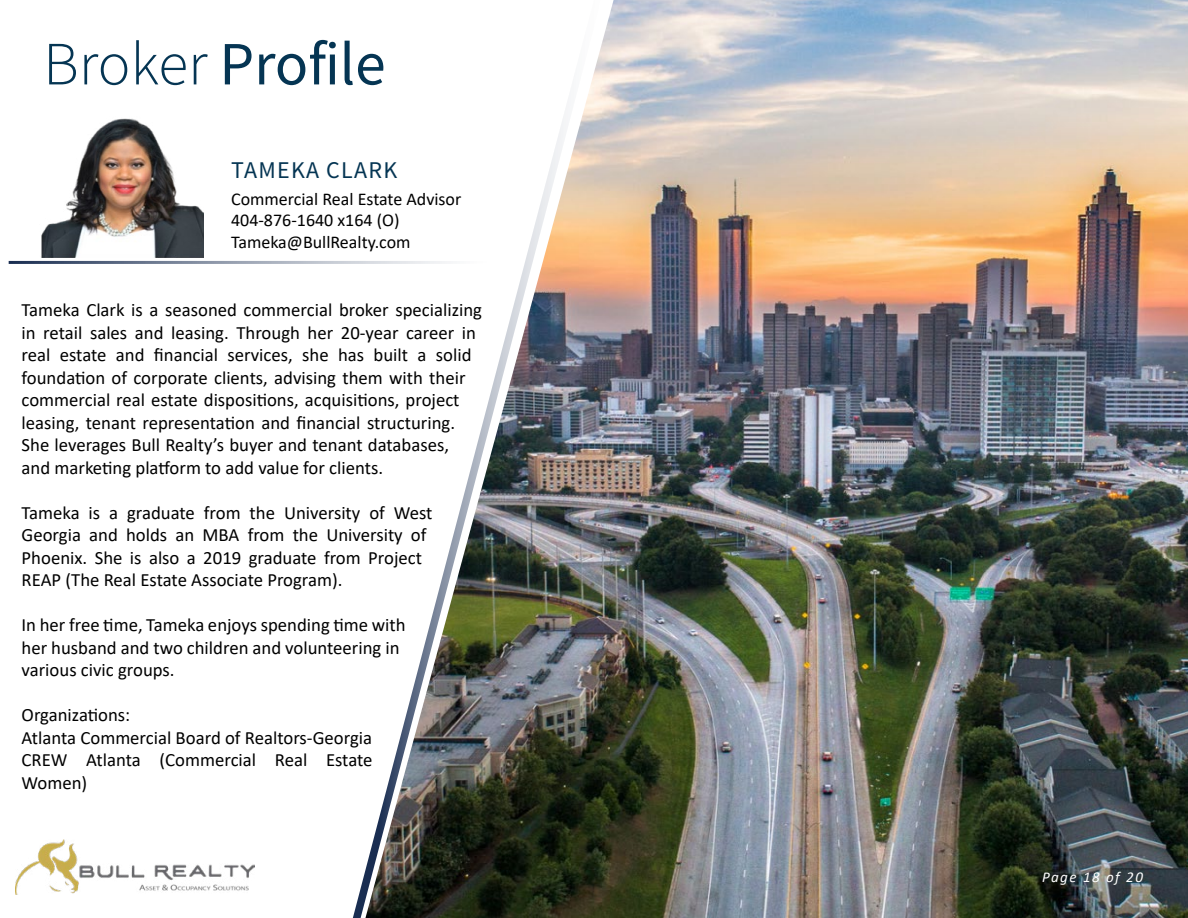
<style>
.page{position:relative;width:1188px;height:918px;background:#fff}
.page>*{position:absolute;margin:0;border:0;box-sizing:border-box;transform-origin:0 0}
.t1{font:61.5px "Source Sans Variable";color:#053553}
.t2{font:24px "Source Sans Variable";letter-spacing:.05em;color:#053553}
.t3{font:18.75px/22.5px "Calibri";color:#000}
.t4{font:18px/21.6px "Calibri";color:#000}
.t5{font:italic 15px "Calibri";letter-spacing:.1em;color:#fff}
</style>
<div class="page">
<img style="left:41px;top:118px;width:162px;height:140px">
<hr style="left:9px;top:261px;width:479px;height:3px;background:#192d51">
<img style="left:609px;top:0;width:579px;height:918px">
<img style="left:336px;top:18px;width:273px;height:900px">
<img style="left:15px;top:839px;width:240px;height:56px">
<h1 class="t1" style="left:43px;top:27px;width:344px">Broker Profile</h1>
<p class="t2" style="left:231px;top:155px;width:168px">TAMEKA CLARK</p>
<p class="t4" style="left:231px;top:188px;width:232px">Commercial Real Estate Advisor<br>404-876-1640 x164 (O)<br>Tameka@BullRealty.com</p>
<p class="t3" style="left:22px;top:298px;width:462px">Tameka Clark is a seasoned commercial broker specializing in retail sales and leasing. Through her 20-year career in real estate and financial services, she has built a solid foundation of corporate clients, advising them with their commercial real estate dispositions, acquisitions, project leasing, tenant representation and financial structuring.<br>She leverages Bull Realty’s buyer and tenant databases, and marketing platform to add value for clients.</p>
<p class="t3" style="left:22px;top:501px;width:412px">Tameka is a graduate from the University of West Georgia and holds an MBA from the University of Phoenix. She is also a 2019 graduate from Project REAP (The Real Estate Associate Program).</p>
<p class="t3" style="left:22px;top:613px;width:385px">In her free time, Tameka enjoys spending time with her husband and two children and volunteering in various civic groups.</p>
<p class="t3" style="left:22px;top:703px;width:353px">Organizations:<br>Atlanta Commercial Board of Realtors-Georgia<br>CREW Atlanta (Commercial Real Estate<br>Women)</p>
<p class="t5" style="left:1042px;top:867px;width:102px">Page 18 of 20</p>
</div>
